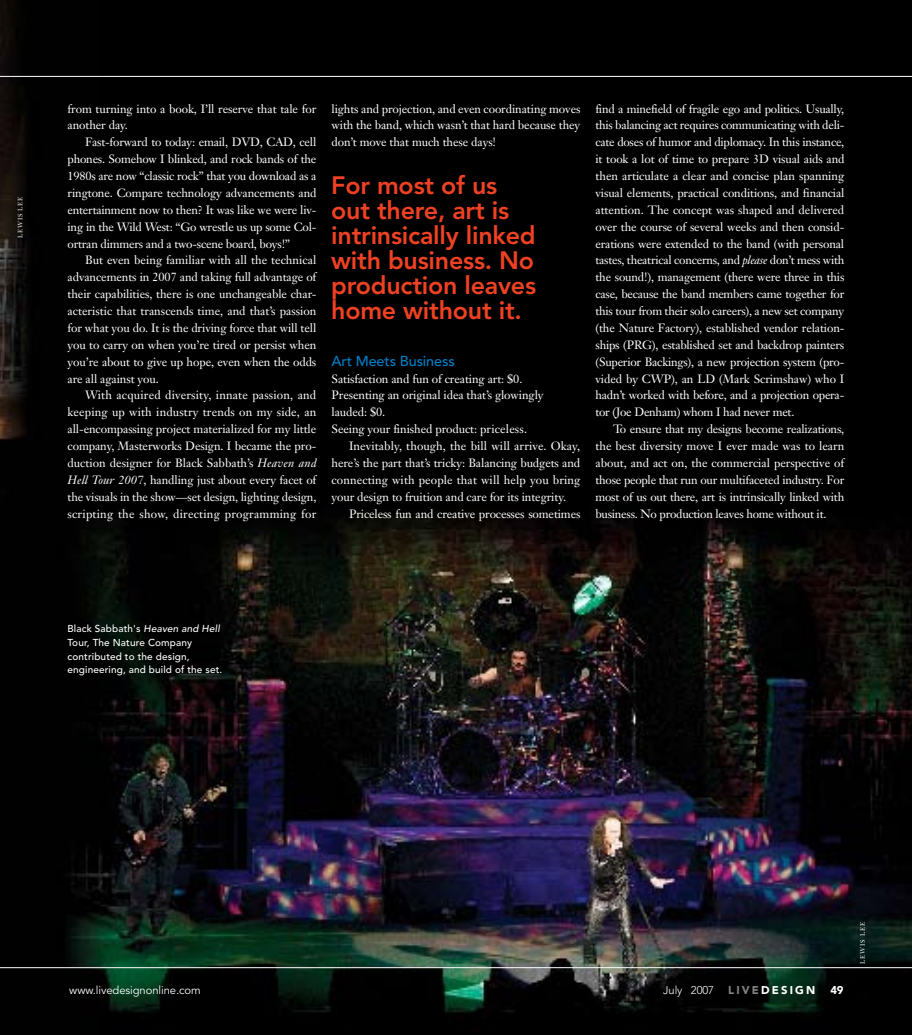
<style>
.page{position:relative;width:912px;height:1035px;background:#fff}
.page>*{position:absolute;margin:0;border:0;box-sizing:border-box;transform-origin:0 0}
.t1{font:800 25px/25px "Avenir";letter-spacing:-.01em;color:#ef4123}
.t2{font:500 14.38px "Avenir";letter-spacing:-.01em;color:#007dc5}
.t3{font:11.88px/16.9px "Janson Text";letter-spacing:-.01em;color:#fff;text-align:justify}
.t4{font:11.25px "Avenir";letter-spacing:-.01em;color:#fff}
.t5{font:900 11.25px "Avenir";letter-spacing:.19em;color:#fff}
.t6{font:300 11.25px "Avenir";letter-spacing:-.01em;color:#fff}
.t7{font:500 10px/13.8px "Avenir";letter-spacing:.01em;color:#fff}
.t8{font:6.25px "Janson Text";color:#fff}
.s1{font-style:italic}
.s2{color:#808284}
</style>
<div class="page">
<img style="left:0;top:0;width:911px;height:1035px">
<hr style="left:0;top:76px;width:911px;height:1px;background:#fff">
<hr style="left:0;top:967px;width:911px;height:1px;background:#fff">
<p class="t8" style="left:16px;top:238px;width:43px;rotate:-90deg">Lewis lee</p>
<p class="t3" style="left:68px;top:100px;width:250px">from turning into a book, I’ll reserve that tale for another day.</p>
<p class="t3" style="left:68px;top:134px;width:250px;text-indent:18px">Fast-forward to today: email, DVD, CAD, cell phones. Somehow I blinked, and rock bands of the 1980s are now “classic rock” that you download as a ringtone. Compare technology advancements and entertainment now to then? It was like we were liv&shy;ing in the Wild West: “Go wrestle us up some Col&shy;ortran dimmers and a two-scene board, boys!”</p>
<p class="t3" style="left:68px;top:252px;width:250px;text-indent:18px">But even being familiar with all the technical advancements in 2007 and taking full advantage of their capabilities, there is one unchangeable char&shy;acteristic that transcends time, and that’s passion for what you do. It is the driving force that will tell you to carry on when you’re tired or persist when you’re about to give up hope, even when the odds are all against you.</p>
<p class="t3" style="left:68px;top:387px;width:250px;text-indent:18px">With acquired diversity, innate passion, and keeping up with industry trends on my side, an all-encompassing project materialized for my little company, Masterworks Design. I became the pro&shy;duction designer for Black Sabbath’s <span class="s1">Heaven and Hell Tour 2007</span>, handling just about every facet of the visuals in the show—set design, lighting design, scripting the show, directing programming for</p>
<p class="t3" style="left:331px;top:100px;width:250px">lights and projection, and even coordinating moves with the band, which wasn’t that hard because they don’t move that much these days!</p>
<h1 class="t1" style="left:331px;top:173px;width:206px">For most of us out there, art is intrinsically linked with business. No production leaves home without it.</h1>
<p class="t2" style="left:331px;top:352px;width:125px">Art Meets Business</p>
<p class="t3" style="left:331px;top:370px;width:213px;text-align:left">Satisfaction and fun of creating art: $0.<br>Presenting an original idea that’s glowingly lauded: $0.<br>Seeing your finished product: priceless.</p>
<p class="t3" style="left:331px;top:437px;width:250px;text-indent:18px">Inevitably, though, the bill will arrive. Okay, here’s the part that’s tricky: Balancing budgets and connecting with people that will help you bring your design to fruition and care for its integrity.</p>
<p class="t3" style="left:349px;top:505px;width:233px">Priceless fun and creative processes sometimes</p>
<p class="t3" style="left:595px;top:100px;width:250px">find a minefield of fragile ego and politics. Usually, this balancing act requires communicating with deli&shy;cate doses of humor and diplomacy. In this instance, it took a lot of time to prepare 3D visual aids and then articulate a clear and concise plan spanning visual elements, practical conditions, and financial attention. The concept was shaped and delivered over the course of several weeks and then consid&shy;erations were extended to the band (with personal tastes, theatrical concerns, and <span class="s1">please</span> don’t mess with the sound!), management (there were three in this case, because the band members came together for this tour from their solo careers), a new set company (the Nature Factory), established vendor relation&shy;ships (PRG), established set and backdrop painters (Superior Backings), a new projection system (pro&shy;vided by CWP), an LD (Mark Scrimshaw) who I hadn’t worked with before, and a projection opera&shy;tor (Joe Denham) whom I had never met.</p>
<p class="t3" style="left:595px;top:420px;width:250px;text-indent:18px">To ensure that my designs become realizations, the best diversity move I ever made was to learn about, and act on, the commercial perspective of those people that run our multifaceted industry. For most of us out there, art is intrinsically linked with business. No production leaves home without it.</p>
<p class="t7" style="left:68px;top:622px;width:156px">Black Sabbath's <span class="s1">Heaven and Hell<br></span>Tour, The Nature Company contributed to the design, engineering, and build of the set.</p>
<p class="t4" style="left:69px;top:983px;width:133px">www.livedesignonline.com</p>
<p class="t6" style="left:663px;top:983px;width:52px">July 2007</p>
<p class="t5" style="left:728px;top:983px;width:89px"><span class="s2">LIVE</span>DESIGN</p>
<p class="t5" style="left:830px;top:983px;width:15px">49</p>
<p class="t8" style="left:858px;top:964px;width:43px;rotate:-90deg">Lewis lee</p>
</div>
